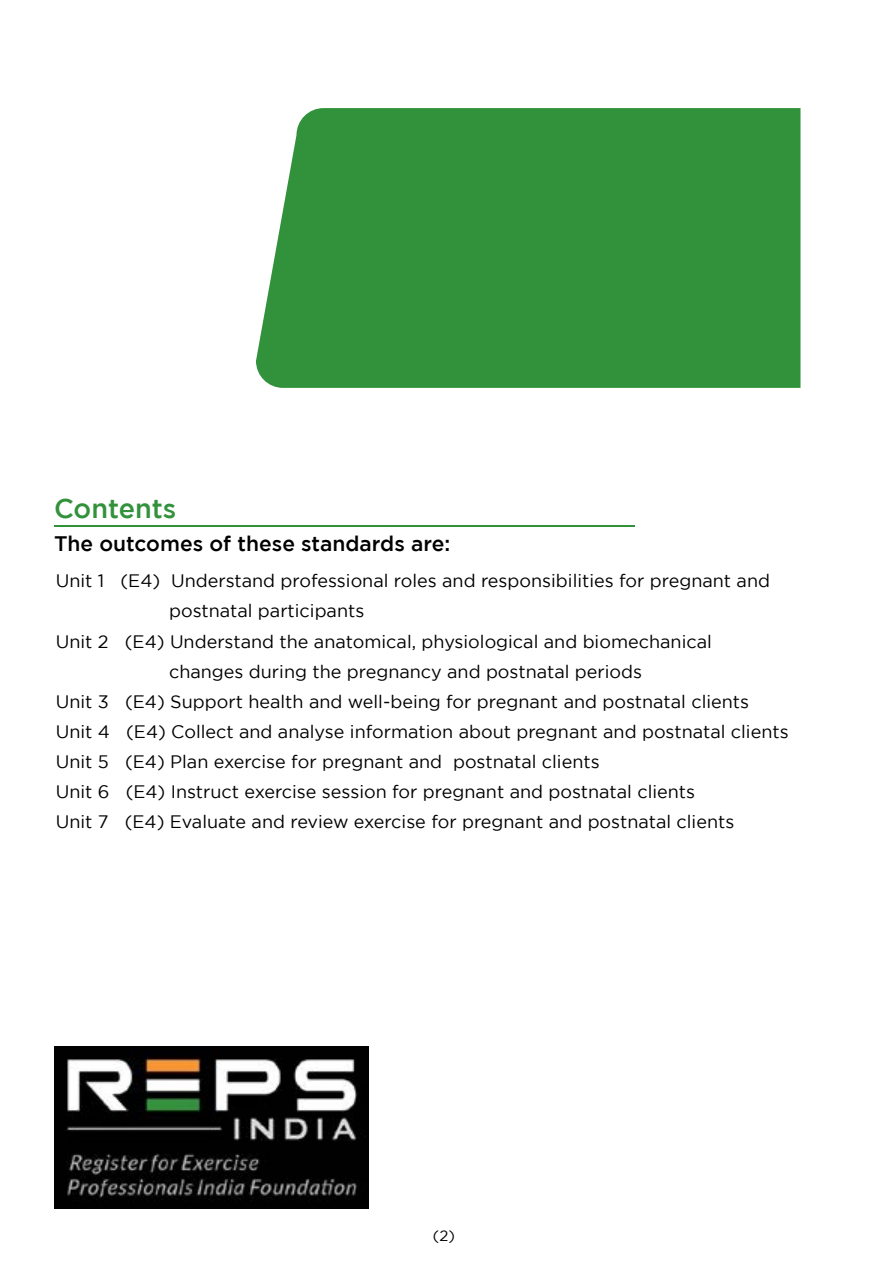
<style>
.page{position:relative;width:893px;height:1263px;background:#fff}
.page>*{position:absolute;margin:0;border:0;box-sizing:border-box;transform-origin:0 0}
.t1{font:500 27px "Gotham";color:#32923b}
.t2{font:500 21px "Gotham";color:#000}
.t3{font:18px "Gotham";color:#000}
.t4{font:15px "Gotham";color:#000}
</style>
<div class="page">
<img style="left:54px;top:1046px;width:314px;height:163px">
<hr style="left:54px;top:525px;width:581px;height:2px;background:#32923b">
<div style="left:256px;top:108px;width:544px;height:280px;background:#32923b"></div>
<h1 class="t1" style="left:54px;top:493px;width:124px">Contents</h1>
<p class="t2" style="left:54px;top:531px;width:398px">The outcomes of these standards are:</p>
<p class="t3" style="left:56px;top:571px;width:716px">Unit 1 (E4) Understand professional roles and responsibilities for pregnant and</p>
<p class="t3" style="left:169px;top:601px;width:197px">postnatal participants</p>
<p class="t3" style="left:56px;top:631px;width:658px">Unit 2 (E4) Understand the anatomical, physiological and biomechanical</p>
<p class="t3" style="left:169px;top:661px;width:474px">changes during the pregnancy and postnatal periods</p>
<p class="t3" style="left:56px;top:691px;width:695px">Unit 3 (E4) Support health and well-being for pregnant and postnatal clients</p>
<p class="t3" style="left:56px;top:721px;width:734px">Unit 4 (E4) Collect and analyse information about pregnant and postnatal clients</p>
<p class="t3" style="left:56px;top:751px;width:545px">Unit 5 (E4) Plan exercise for pregnant and postnatal clients</p>
<p class="t3" style="left:56px;top:781px;width:641px">Unit 6 (E4) Instruct exercise session for pregnant and postnatal clients</p>
<p class="t3" style="left:56px;top:811px;width:680px">Unit 7 (E4) Evaluate and review exercise for pregnant and postnatal clients</p>
<p class="t4" style="left:433px;top:1227px;width:24px">(2)</p>
</div>
